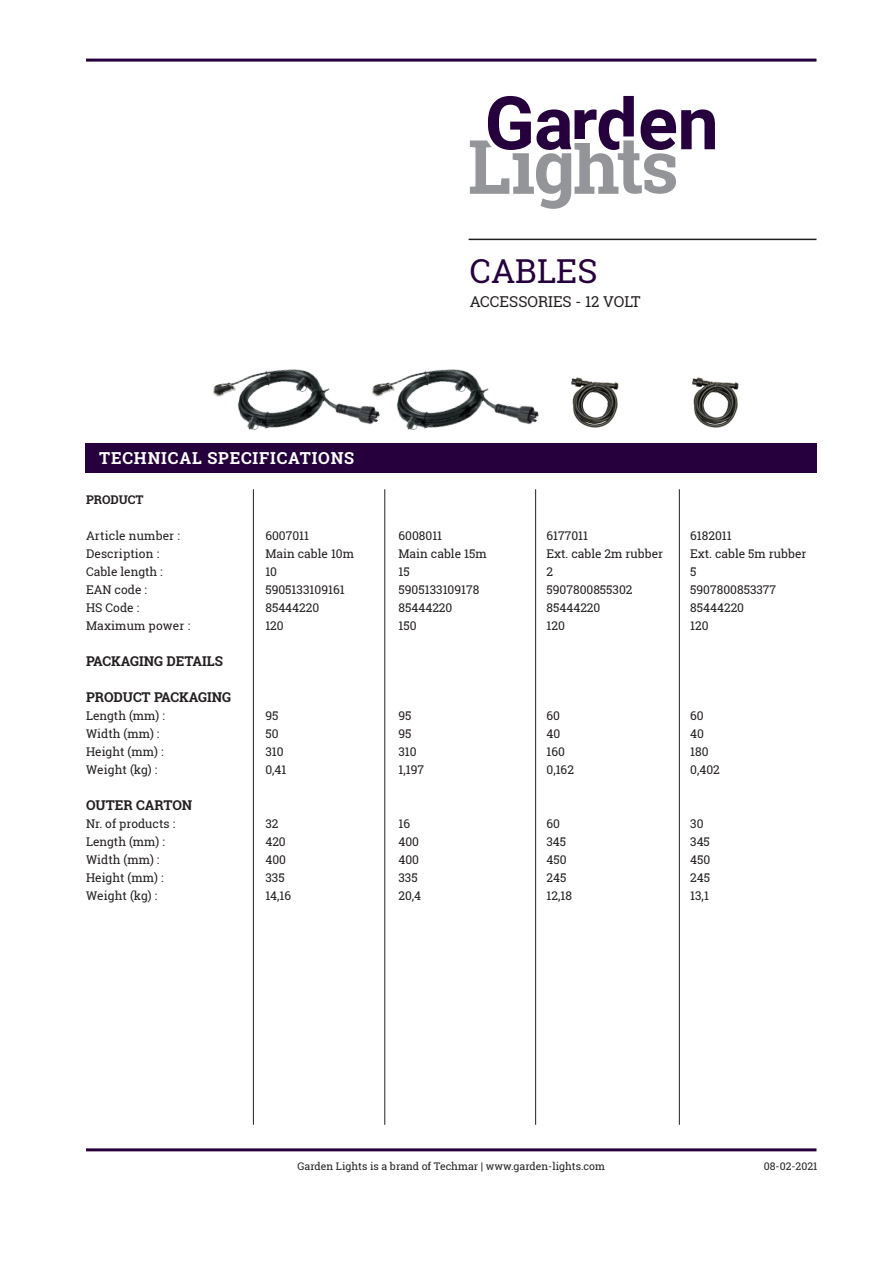
<style>
.page{position:relative;width:893px;height:1263px;background:#fff}
.page>*{position:absolute;margin:0;border:0;box-sizing:border-box;transform-origin:0 0}
.t1{font:33px "Roboto Slab";color:#25003d}
.t2{font:700 16.5px "Roboto Slab";letter-spacing:.05em;color:#fff}
.t3{font:15px "Roboto Slab";color:#231f20}
.t4{font:700 13.5px "Roboto Slab";color:#231f20}
.Alineastijl_1{font:12px "Roboto Slab";color:#231f20}
.Alineastijl_1-2{font:700 12px "Roboto Slab";color:#231f20}
.t5{font:10.5px "Roboto Slab";color:#231f20}
</style>
<div class="page">
<div style="left:85px;top:443px;width:731px;height:30px;background:#25003d"></div>
<svg style="left:470px;top:96px;width:245px;height:113px"></svg>
<hr style="left:86px;top:1148px;width:730px;height:3px;background:#25003d">
<hr style="left:86px;top:59px;width:730px;height:3px;background:#25003d">
<hr style="left:469px;top:239px;width:347px;height:1px;background:#231f20">
<hr style="left:253px;top:489px;width:1px;height:636px;background:#231f20">
<hr style="left:384px;top:489px;width:1px;height:636px;background:#231f20">
<hr style="left:535px;top:489px;width:1px;height:636px;background:#231f20">
<hr style="left:679px;top:489px;width:1px;height:636px;background:#231f20">
<img style="left:236px;top:369px;width:144px;height:61px">
<div style="left:213px;top:377px;width:23px;height:20px;background:#231f20;opacity:.5"></div>
<img style="left:212px;top:376px;width:22px;height:21px">
<img style="left:395px;top:369px;width:144px;height:61px">
<div style="left:372px;top:377px;width:23px;height:20px;background:#231f20;opacity:.5"></div>
<img style="left:368px;top:376px;width:25px;height:23px">
<img style="left:571px;top:377px;width:48px;height:51px">
<img style="left:692px;top:377px;width:47px;height:51px">
<p class="t1" style="left:470px;top:248px;width:129px">CABLES</p>
<p class="t3" style="left:470px;top:291px;width:172px">ACCESSORIES - 12 VOLT</p>
<p class="t2" style="left:99px;top:446px;width:257px">TECHNICAL SPECIFICATIONS</p>
<p class="Alineastijl_1-2" style="left:86px;top:491px;width:59px">PRODUCT</p>
<p class="Alineastijl_1" style="left:86px;top:527px;width:95px">Article number :</p>
<p class="Alineastijl_1" style="left:86px;top:545px;width:75px">Description :</p>
<p class="Alineastijl_1" style="left:86px;top:563px;width:78px">Cable length :</p>
<p class="Alineastijl_1" style="left:86px;top:581px;width:62px">EAN code :</p>
<p class="Alineastijl_1" style="left:86px;top:599px;width:55px">HS Code :</p>
<p class="Alineastijl_1" style="left:86px;top:617px;width:106px">Maximum power :</p>
<p class="t4" style="left:86px;top:652px;width:138px">PACKAGING DETAILS</p>
<p class="t4" style="left:86px;top:688px;width:147px">PRODUCT PACKAGING</p>
<p class="Alineastijl_1" style="left:86px;top:707px;width:81px">Length (mm) :</p>
<p class="Alineastijl_1" style="left:86px;top:725px;width:75px">Width (mm) :</p>
<p class="Alineastijl_1" style="left:86px;top:743px;width:79px">Height (mm) :</p>
<p class="Alineastijl_1" style="left:86px;top:761px;width:73px">Weight (kg) :</p>
<p class="t4" style="left:86px;top:796px;width:108px">OUTER CARTON</p>
<p class="Alineastijl_1" style="left:86px;top:815px;width:91px">Nr. of products :</p>
<p class="Alineastijl_1" style="left:86px;top:833px;width:81px">Length (mm) :</p>
<p class="Alineastijl_1" style="left:86px;top:851px;width:75px">Width (mm) :</p>
<p class="Alineastijl_1" style="left:86px;top:869px;width:79px">Height (mm) :</p>
<p class="Alineastijl_1" style="left:86px;top:887px;width:73px">Weight (kg) :</p>
<p class="Alineastijl_1" style="left:265px;top:527px;width:45px">6007011</p>
<p class="Alineastijl_1" style="left:265px;top:545px;width:90px">Main cable 10m</p>
<p class="Alineastijl_1" style="left:265px;top:563px;width:13px">10</p>
<p class="Alineastijl_1" style="left:265px;top:581px;width:81px">5905133109161</p>
<p class="Alineastijl_1" style="left:265px;top:599px;width:55px">85444220</p>
<p class="Alineastijl_1" style="left:265px;top:617px;width:20px">120</p>
<p class="Alineastijl_1" style="left:265px;top:707px;width:15px">95</p>
<p class="Alineastijl_1" style="left:265px;top:725px;width:15px">50</p>
<p class="Alineastijl_1" style="left:265px;top:743px;width:20px">310</p>
<p class="Alineastijl_1" style="left:265px;top:761px;width:23px">0,41</p>
<p class="Alineastijl_1" style="left:265px;top:815px;width:15px">32</p>
<p class="Alineastijl_1" style="left:265px;top:833px;width:22px">420</p>
<p class="Alineastijl_1" style="left:265px;top:851px;width:22px">400</p>
<p class="Alineastijl_1" style="left:265px;top:869px;width:21px">335</p>
<p class="Alineastijl_1" style="left:265px;top:887px;width:27px">14,16</p>
<p class="Alineastijl_1" style="left:398px;top:527px;width:45px">6008011</p>
<p class="Alineastijl_1" style="left:398px;top:545px;width:90px">Main cable 15m</p>
<p class="Alineastijl_1" style="left:398px;top:563px;width:13px">15</p>
<p class="Alineastijl_1" style="left:398px;top:581px;width:82px">5905133109178</p>
<p class="Alineastijl_1" style="left:398px;top:599px;width:55px">85444220</p>
<p class="Alineastijl_1" style="left:398px;top:617px;width:20px">150</p>
<p class="Alineastijl_1" style="left:398px;top:707px;width:15px">95</p>
<p class="Alineastijl_1" style="left:398px;top:725px;width:15px">95</p>
<p class="Alineastijl_1" style="left:398px;top:743px;width:20px">310</p>
<p class="Alineastijl_1" style="left:398px;top:761px;width:27px">1,197</p>
<p class="Alineastijl_1" style="left:398px;top:815px;width:13px">16</p>
<p class="Alineastijl_1" style="left:398px;top:833px;width:22px">400</p>
<p class="Alineastijl_1" style="left:398px;top:851px;width:22px">400</p>
<p class="Alineastijl_1" style="left:398px;top:869px;width:21px">335</p>
<p class="Alineastijl_1" style="left:398px;top:887px;width:24px">20,4</p>
<p class="Alineastijl_1" style="left:546px;top:527px;width:43px">6177011</p>
<p class="Alineastijl_1" style="left:546px;top:545px;width:118px">Ext. cable 2m rubber</p>
<p class="Alineastijl_1" style="left:546px;top:563px;width:8px">2</p>
<p class="Alineastijl_1" style="left:546px;top:581px;width:88px">5907800855302</p>
<p class="Alineastijl_1" style="left:546px;top:599px;width:55px">85444220</p>
<p class="Alineastijl_1" style="left:546px;top:617px;width:20px">120</p>
<p class="Alineastijl_1" style="left:690px;top:527px;width:43px">6182011</p>
<p class="Alineastijl_1" style="left:690px;top:545px;width:118px">Ext. cable 5m rubber</p>
<p class="Alineastijl_1" style="left:690px;top:563px;width:8px">5</p>
<p class="Alineastijl_1" style="left:690px;top:581px;width:87px">5907800853377</p>
<p class="Alineastijl_1" style="left:690px;top:599px;width:55px">85444220</p>
<p class="Alineastijl_1" style="left:690px;top:617px;width:20px">120</p>
<p class="Alineastijl_1" style="left:546px;top:707px;width:15px">60</p>
<p class="Alineastijl_1" style="left:546px;top:725px;width:15px">40</p>
<p class="Alineastijl_1" style="left:546px;top:743px;width:20px">160</p>
<p class="Alineastijl_1" style="left:546px;top:761px;width:29px">0,162</p>
<p class="Alineastijl_1" style="left:546px;top:815px;width:15px">60</p>
<p class="Alineastijl_1" style="left:546px;top:833px;width:21px">345</p>
<p class="Alineastijl_1" style="left:546px;top:851px;width:22px">450</p>
<p class="Alineastijl_1" style="left:546px;top:869px;width:21px">245</p>
<p class="Alineastijl_1" style="left:546px;top:887px;width:27px">12,18</p>
<p class="Alineastijl_1" style="left:690px;top:707px;width:15px">60</p>
<p class="Alineastijl_1" style="left:690px;top:725px;width:15px">40</p>
<p class="Alineastijl_1" style="left:690px;top:743px;width:20px">180</p>
<p class="Alineastijl_1" style="left:690px;top:761px;width:31px">0,402</p>
<p class="Alineastijl_1" style="left:690px;top:815px;width:15px">30</p>
<p class="Alineastijl_1" style="left:690px;top:833px;width:21px">345</p>
<p class="Alineastijl_1" style="left:690px;top:851px;width:22px">450</p>
<p class="Alineastijl_1" style="left:690px;top:869px;width:21px">245</p>
<p class="Alineastijl_1" style="left:690px;top:887px;width:20px">13,1</p>
<p class="t5" style="left:297px;top:1159px;width:309px">Garden Lights is a brand of Techmar | www.garden-lights.com</p>
<p class="t5" style="left:764px;top:1159px;width:55px">08-02-2021</p>
</div>
